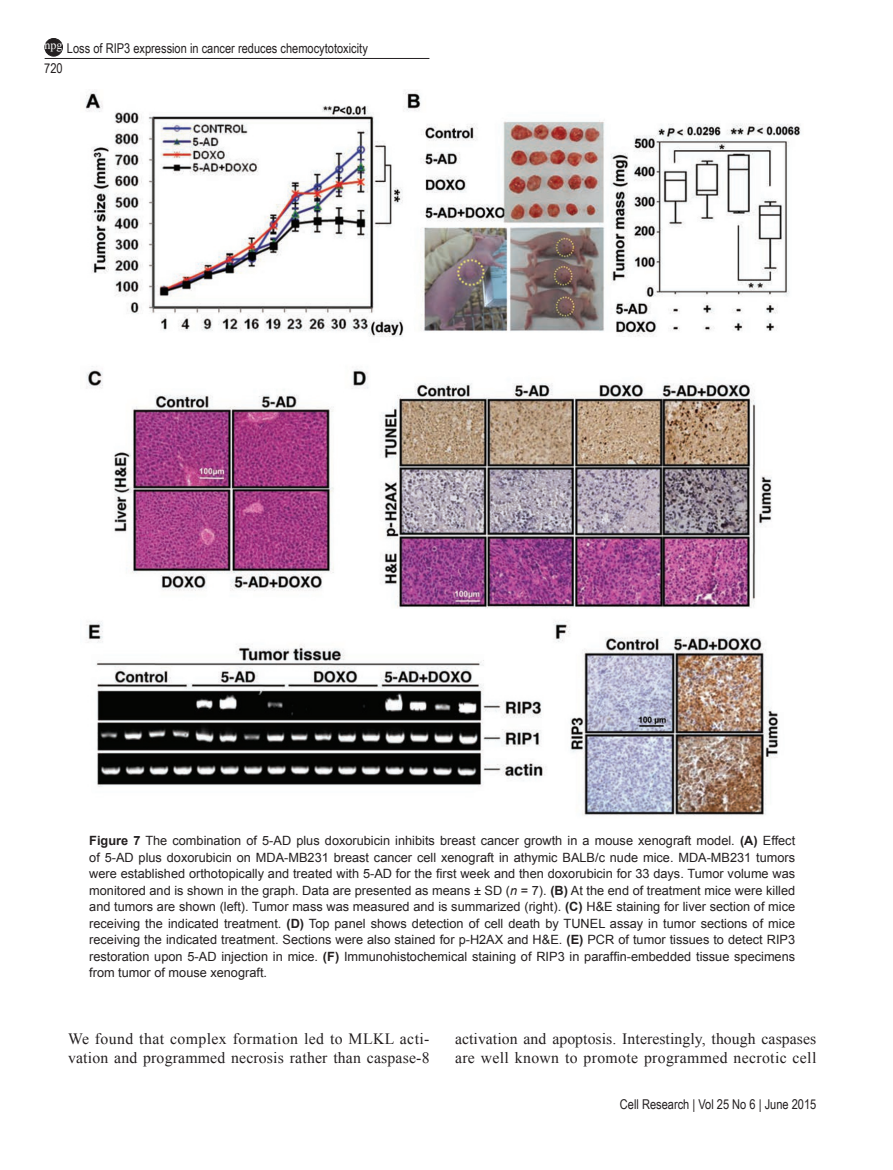
<style>
.page{position:relative;width:893px;height:1170px;background:#fff}
.page>*{position:absolute;margin:0;border:0;box-sizing:border-box;transform-origin:0 0}
.t1{font:15.75px/18.8px "Times New Roman";letter-spacing:.01em;color:#231f20}
.t2{font:13.5px "Arial Narrow";color:#231f20}
.t3{font:12.75px/16.5px "Arial";color:#231f20}
.t4{font:12.75px "Arial MT2";color:#231f20}
.t5{font:12px "Times New Roman";color:#fff}
.s1{font-weight:700}
.s2{font-style:italic}
.s3{font-family:"Arial"}
.s4{font-family:"Arial";font-weight:700}
</style>
<div class="page">
<hr style="left:45px;top:58px;width:384px;height:1px;background:#231f20">
<div style="left:45px;top:38px;width:17px;height:18px;background:#231f20;border-radius:50%"></div>
<div style="left:45px;top:38px;width:18px;height:18px;border:1px solid #231f20;border-radius:50%"></div>
<img style="left:85px;top:90px;width:716px;height:726px">
<p class="t2" style="left:67px;top:39px;width:302px">Loss of RIP3 expression in cancer reduces chemocytotoxicity</p>
<p class="t5" style="left:45px;top:37px;width:20px">npg</p>
<p class="t2" style="left:44px;top:58px;width:20px">720</p>
<p class="t3" style="left:89px;top:832px;width:707px"><span class="s1">Figure 7</span> The combination of 5-AD plus doxorubicin inhibits breast cancer growth in a mouse xenograft model. <span class="s1">(A)</span> Effect of 5-AD plus doxorubicin on MDA-MB231 breast cancer cell xenograft in athymic BALB/c nude mice. MDA-MB231 tumors</p>
<p class="t4" style="left:89px;top:865px;width:707px">were established orthotopically and treated with 5-AD for the first week and then doxorubicin for 33 days. Tumor volume was</p>
<p class="t3" style="left:89px;top:882px;width:707px;text-align:justify">monitored and is shown in the graph. Data are presented as means ± SD (<span class="s2">n</span> = 7). <span class="s1">(B)</span> At the end of treatment mice were killed and tumors are shown (left). Tumor mass was measured and is summarized (right). <span class="s1">(C)</span> H&amp;E staining for liver section of mice receiving the indicated treatment. <span class="s1">(D)</span> Top panel shows detection of cell death by TUNEL assay in tumor sections of mice receiving the indicated treatment. Sections were also stained for p-H2AX and H&amp;E. <span class="s1">(E)</span> PCR of tumor tissues to detect RIP3</p>
<p class="t4" style="left:89px;top:947px;width:707px"><span class="s3">restoration upon 5-AD injection in mice.</span> <span class="s4">(F)</span> Immunohistochemical staining of RIP3 in paraffin-embedded tissue specimens</p>
<p class="t3" style="left:89px;top:964px;width:179px">from tumor of mouse xenograft.</p>
<p class="t1" style="left:68px;top:1029px;width:363px">We found that complex formation led to MLKL acti&shy;vation and programmed necrosis rather than caspase-8</p>
<p class="t1" style="left:455px;top:1029px;width:363px">activation and apoptosis. Interestingly, though caspases are well known to promote programmed necrotic cell</p>
<p class="t2" style="left:620px;top:1094px;width:198px">Cell Research | Vol 25 No 6 | June 2015</p>
</div>
